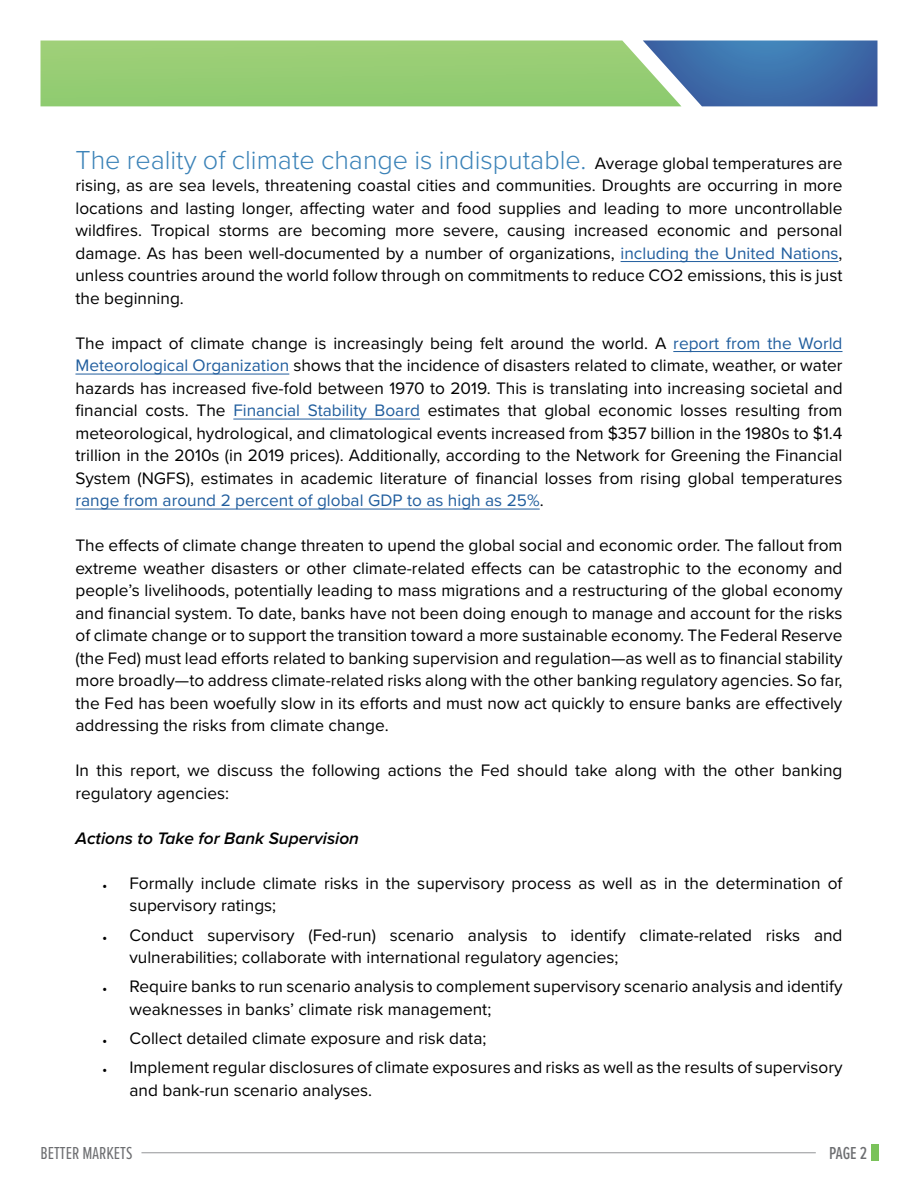
<style>
.page{position:relative;width:918px;height:1188px;background:#fff}
.page>*{position:absolute;margin:0;border:0;box-sizing:border-box;transform-origin:0 0}
.t1{font:300 27px "Proxima Nova";color:#3c83b8}
.t2{font:18px "Proxima Nova Ex Cn";color:#6d6e71}
.t3{font:500 18px "Proxima Nova Ex Cn";color:#6d6e71}
.t4{font:17.25px/22.5px "Proxima Nova";color:#000}
.t5{font:italic 600 17.25px "Proxima Nova";color:#000}
.s1{font-weight:400;font-size:17.25px;color:#000}
.s2{color:#215e9e}
.s3{font-family:"Minion Pro";font-size:12px}
</style>
<div class="page">
<div style="left:871px;top:1144px;width:8px;height:17px;background:#7ac25a"></div>
<hr style="left:141px;top:1153px;width:675px;height:1px;background:#939598">
<hr style="left:621px;top:261px;width:218px;height:1px;background:#215e9e">
<hr style="left:673px;top:351px;width:170px;height:1px;background:#215e9e">
<hr style="left:75px;top:374px;width:214px;height:1px;background:#215e9e">
<hr style="left:233px;top:419px;width:187px;height:1px;background:#215e9e">
<hr style="left:75px;top:509px;width:465px;height:1px;background:#215e9e">
<svg style="left:40px;top:40px;width:838px;height:66px;background:#83b785"></svg>
<h1 class="t1" style="left:75px;top:140px;width:769px">The reality of climate change is indisputable. <span class="s1">Average global temperatures are</span></h1>
<p class="t4" style="left:75px;top:174px;width:769px;text-align:justify">rising, as are sea levels, threatening coastal cities and communities. Droughts are occurring in more locations and lasting longer, affecting water and food supplies and leading to more uncontrollable wildfires. Tropical storms are becoming more severe, causing increased economic and personal damage. As has been well-documented by a number of organizations, <span class="s2">including the United Nations</span>, unless countries around the world follow through on commitments to reduce CO2 emissions, this is just the beginning.</p>
<p class="t4" style="left:75px;top:331px;width:769px;text-align:justify">The impact of climate change is increasingly being felt around the world. A <span class="s2">report from the World Meteorological Organization</span> shows that the incidence of disasters related to climate, weather, or water hazards has increased five-fold between 1970 to 2019. This is translating into increasing societal and financial costs. The <span class="s2">Financial Stability Board</span> estimates that global economic losses resulting from meteorological, hydrological, and climatological events increased from $357 billion in the 1980s to $1.4 trillion in the 2010s (in 2019 prices). Additionally, according to the Network for Greening the Financial System (NGFS), estimates in academic literature of financial losses from rising global temperatures <span class="s2">range from around 2 percent of global GDP to as high as 25%</span>.</p>
<p class="t4" style="left:75px;top:534px;width:769px;text-align:justify">The effects of climate change threaten to upend the global social and economic order. The fallout from extreme weather disasters or other climate-related effects can be catastrophic to the economy and people’s livelihoods, potentially leading to mass migrations and a restructuring of the global economy and financial system. To date, banks have not been doing enough to manage and account for the risks of climate change or to support the transition toward a more sustainable economy. The Federal Reserve (the Fed) must lead efforts related to banking supervision and regulation—as well as to financial stability more broadly—to address climate-related risks along with the other banking regulatory agencies. So far, the Fed has been woefully slow in its efforts and must now act quickly to ensure banks are effectively addressing the risks from climate change.</p>
<p class="t4" style="left:75px;top:758px;width:769px">In this report, we discuss the following actions the Fed should take along with the other banking regulatory agencies:</p>
<p class="t5" style="left:75px;top:825px;width:285px">Actions to Take for Bank Supervision</p>
<p class="t4" style="left:129px;top:871px;width:715px;text-indent:-27px"><span class="s3">•</span> Formally include climate risks in the supervisory process as well as in the determination of supervisory ratings;</p>
<p class="t4" style="left:129px;top:923px;width:715px;text-indent:-27px"><span class="s3">•</span> Conduct supervisory (Fed-run) scenario analysis to identify climate-related risks and vulnerabilities; collaborate with international regulatory agencies;</p>
<p class="t4" style="left:129px;top:975px;width:715px;text-indent:-27px"><span class="s3">•</span> Require banks to run scenario analysis to complement supervisory scenario analysis and identify weaknesses in banks’ climate risk management;</p>
<p class="t4" style="left:102px;top:1026px;width:385px"><span class="s3">•</span> Collect detailed climate exposure and risk data;</p>
<p class="t4" style="left:129px;top:1056px;width:715px;text-indent:-27px"><span class="s3">•</span> Implement regular disclosures of climate exposures and risks as well as the results of supervisory and bank-run scenario analyses.</p>
<p class="t2" style="left:40px;top:1140px;width:93px">BETTER MARKETS</p>
<p class="t3" style="left:829px;top:1140px;width:40px">PAGE 2</p>
</div>
